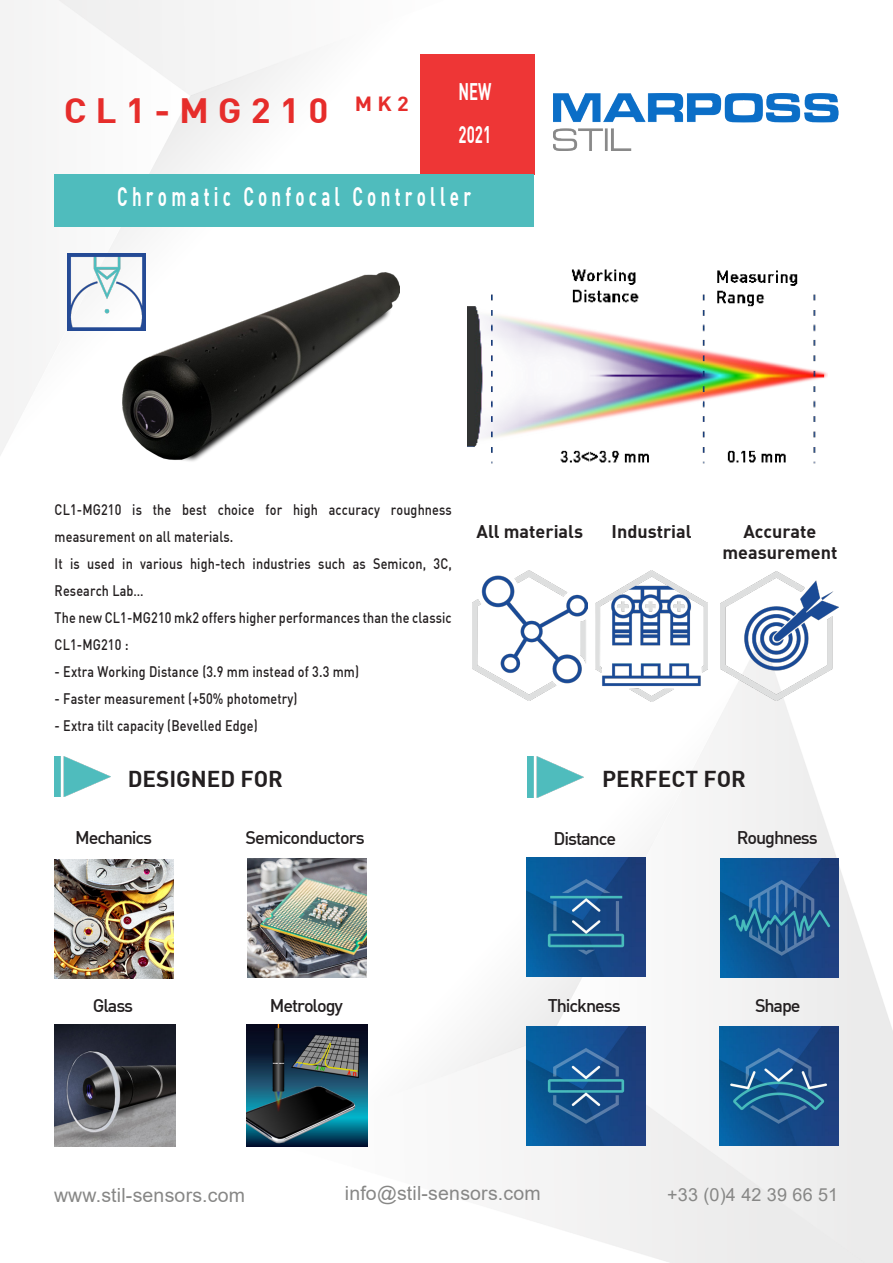
<style>
.page{position:relative;width:893px;height:1263px;background:#fff}
.page>*{position:absolute;margin:0;border:0;box-sizing:border-box;transform-origin:0 0}
.t1{font:34.5px "DIN Bold";letter-spacing:.24em;color:#e62d2b;scale:1.07 1}
.t2{font:26.25px "DIN Bold";letter-spacing:.25em;color:#fff;scale:.65 1}
.t3{font:23.55px "DIN Bold";color:#fff;scale:.64 1}
.t4{font:22.5px "DIN Bold";color:#231f20}
.t5{font:19.5px "Arial";letter-spacing:.01em;color:#878786}
.t6{font:500 18px "DIN";letter-spacing:-.06em;color:#231f20}
.t7{font:18px "DIN Bold";color:#231f20}
.t8{font:18px "Arial";letter-spacing:.01em;color:#878786}
.t9{font:500 15px/27px "DIN";letter-spacing:.01em;color:#231f20;scale:.84 1}
</style>
<div class="page">
<img style="left:0;top:0;width:893px;height:1263px">
<img style="left:54px;top:756px;width:56px;height:41px">
<img style="left:527px;top:756px;width:56px;height:41px">
<img style="left:54px;top:859px;width:119px;height:119px">
<img style="left:247px;top:858px;width:119px;height:119px">
<img style="left:526px;top:858px;width:119px;height:119px">
<img style="left:720px;top:858px;width:119px;height:119px">
<img style="left:526px;top:1026px;width:119px;height:119px">
<img style="left:720px;top:1026px;width:119px;height:119px">
<img style="left:54px;top:1025px;width:121px;height:121px">
<img style="left:721px;top:571px;width:118px;height:129px">
<img style="left:472px;top:571px;width:115px;height:130px">
<img style="left:595px;top:571px;width:113px;height:130px">
<img style="left:246px;top:1025px;width:122px;height:121px">
<img style="left:68px;top:253px;width:77px;height:78px">
<img style="left:122px;top:272px;width:278px;height:191px">
<img style="left:468px;top:257px;width:360px;height:217px">
<img style="left:553px;top:93px;width:286px;height:57px">
<div style="left:420px;top:54px;width:114px;height:120px;background:#ee3636"></div>
<div style="left:54px;top:174px;width:480px;height:53px;background:#4fbcbd"></div>
<p class="t1" style="left:64px;top:87px;width:324px">CL1-MG210 <sup>MK2</sup></p>
<p class="t3" style="left:458px;top:76px;width:53px">NEW</p>
<p class="t3" style="left:459px;top:119px;width:52px">2021</p>
<p class="t2" style="left:117px;top:179px;width:546px">Chromatic Confocal Controller</p>
<p class="t9" style="left:55px;top:496px;width:474px">CL1-MG210 is the best choice for high accuracy roughness measurement on all materials.</p>
<p class="t9" style="left:55px;top:550px;width:474px">It is used in various high-tech industries such as Semicon, 3C,<br>Research Lab…</p>
<p class="t9" style="left:55px;top:604px;width:474px">The new CL1-MG210 mk2 offers higher performances than the classic<br>CL1-MG210 :</p>
<p class="t9" style="left:55px;top:658px;width:364px">- Extra Working Distance (3.9 mm instead of 3.3 mm)</p>
<p class="t9" style="left:55px;top:685px;width:291px">- Faster measurement (+50% photometry)</p>
<p class="t9" style="left:55px;top:712px;width:243px">- Extra tilt capacity (Bevelled Edge)</p>
<p class="t4" style="left:128px;top:764px;width:157px">DESIGNED FOR</p>
<p class="t4" style="left:602px;top:765px;width:145px">PERFECT FOR</p>
<p class="t7" style="left:476px;top:519px;width:108px">All materials</p>
<p class="t7" style="left:611px;top:519px;width:82px">Industrial</p>
<p class="t7" style="left:743px;top:519px;width:75px">Accurate</p>
<p class="t7" style="left:722px;top:541px;width:116px">measurement</p>
<p class="t6" style="left:75px;top:826px;width:78px">Mechanics</p>
<p class="t6" style="left:245px;top:826px;width:121px">Semiconductors</p>
<p class="t6" style="left:93px;top:994px;width:42px">Glass</p>
<p class="t6" style="left:270px;top:994px;width:74px">Metrology</p>
<p class="t6" style="left:554px;top:827px;width:64px">Distance</p>
<p class="t6" style="left:737px;top:826px;width:82px">Roughness</p>
<p class="t6" style="left:548px;top:994px;width:74px">Thickness</p>
<p class="t6" style="left:755px;top:994px;width:47px">Shape</p>
<p class="t5" style="left:54px;top:1182px;width:193px">www.stil-sensors.com</p>
<p class="t5" style="left:345px;top:1179px;width:197px">info@stil-sensors.com</p>
<p class="t8" style="left:667px;top:1182px;width:173px">+33 (0)4 42 39 66 51</p>
</div>
